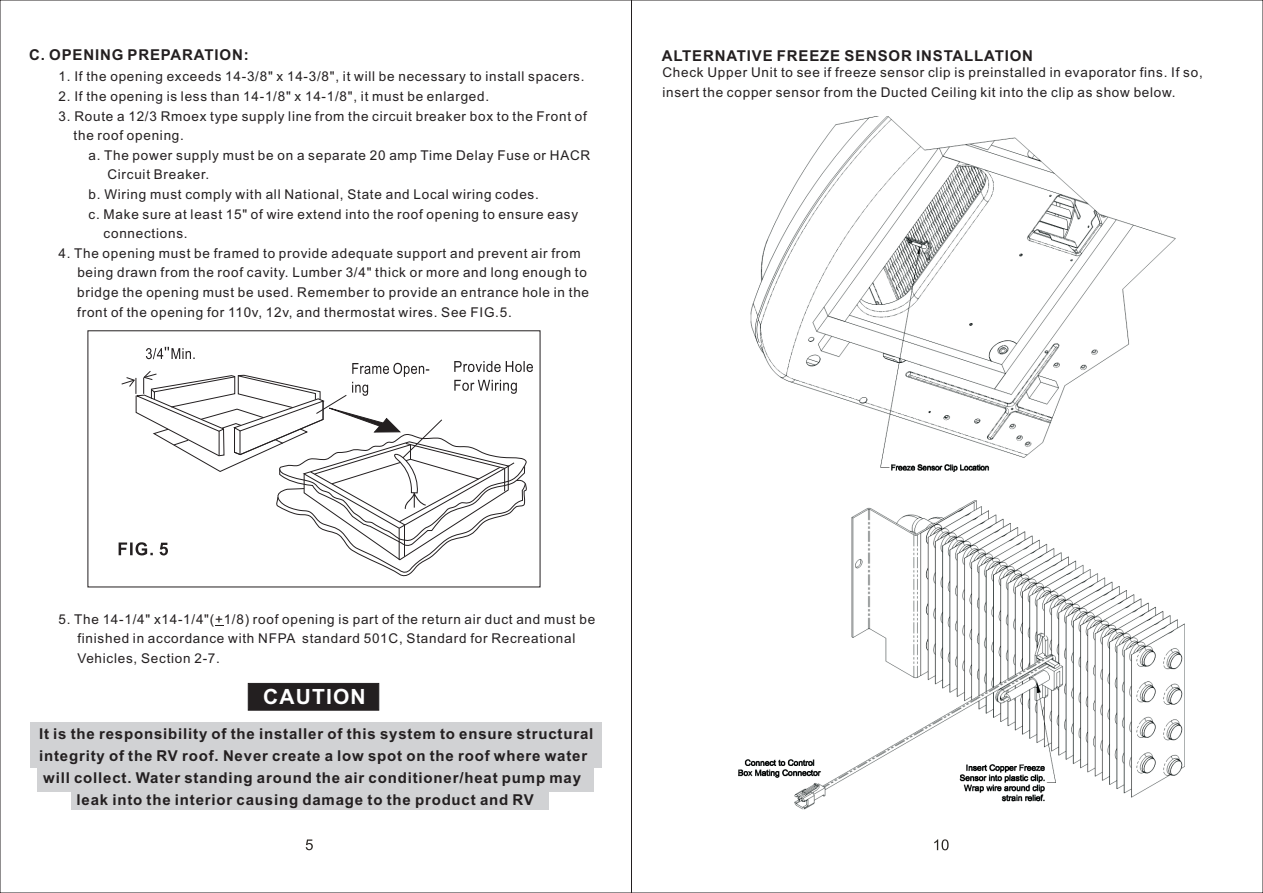
<style>
.page{position:relative;width:1263px;height:893px;background:#fff}
.page>*{position:absolute;margin:0;border:0;box-sizing:border-box;transform-origin:0 0}
.t1{font:700 21px "Arial";letter-spacing:.055em;color:#fff}
.t2{font:700 15px "Arial";letter-spacing:.055em;color:#231f20}
.t3{font:13.5px/19.6px "Arial";letter-spacing:.055em;color:#231f20}
</style>
<div class="page">
<svg style="left:119px;top:347px;width:414px;height:230px"></svg>
<div style="left:247px;top:683px;width:133px;height:28px;background:#231f20"></div>
<div style="left:30px;top:722px;width:572px;height:45px;background:#d1d2d4"></div>
<div style="left:38px;top:767px;width:556px;height:25px;background:#d1d2d4"></div>
<div style="left:71px;top:791px;width:477px;height:19px;background:#d1d2d4"></div>
<svg style="left:306px;top:839px;width:7px;height:11px"></svg>
<img style="left:750px;top:117px;width:426px;height:355px">
<img style="left:738px;top:500px;width:447px;height:310px">
<svg style="left:934px;top:839px;width:14px;height:11px"></svg>
<p class="t2" style="left:29px;top:49px;width:221px">C. OPENING PREPARATION:</p>
<p class="t3" style="left:59px;top:68px;width:527px">1. If the opening exceeds 14-3/8" x 14-3/8", it will be necessary to install spacers.</p>
<p class="t3" style="left:59px;top:88px;width:432px">2. If the opening is less than 14-1/8" x 14-1/8", it must be enlarged.</p>
<p class="t3" style="left:74px;top:107px;width:515px;text-indent:-15px">3. Route a 12/3 Rmoex type supply line from the circuit breaker box to the Front of the roof opening.</p>
<p class="t3" style="left:89px;top:146px;width:503px">a. The power supply must be on a separate 20 amp Time Delay Fuse or HACR</p>
<p class="t3" style="left:107px;top:166px;width:103px">Circuit Breaker.</p>
<p class="t3" style="left:89px;top:186px;width:452px">b. Wiring must comply with all National, State and Local wiring codes.</p>
<p class="t3" style="left:89px;top:205px;width:491px">c. Make sure at least 15" of wire extend into the roof opening to ensure easy</p>
<p class="t3" style="left:104px;top:225px;width:86px">connections.</p>
<p class="t3" style="left:77px;top:245px;width:513px;text-indent:-19px">4. The opening must be framed to provide adequate support and prevent air from being drawn from the roof cavity. Lumber 3/4" thick or more and long enough to bridge the opening must be used. Remember to provide an entrance hole in the front of the opening for 110v, 12v, and thermostat wires. See FIG.5.</p>
<p class="t2" style="left:662px;top:50px;width:373px">ALTERNATIVE FREEZE SENSOR INSTALLATION</p>
<p class="t3" style="left:662px;top:64px;width:542px">Check Upper Unit to see if freeze sensor clip is preinstalled in evaporator fins. If so, insert the copper sensor from the Ducted Ceiling kit into the clip as show below.</p>
<p class="t3" style="left:77px;top:610px;width:519px;text-indent:-19px">5. The 14-1/4" x14-1/4"(+1/8) roof opening is part of the return air duct and must be finished in accordance with NFPA standard 501C, Standard for Recreational<br>Vehicles, Section 2-7.</p>
<h1 class="t1" style="left:263px;top:689px;width:104px">CAUTION</h1>
<p class="t2" style="left:39px;top:728px;width:556px">It is the responsibility of the installer of this system to ensure structural</p>
<p class="t2" style="left:39px;top:750px;width:550px">integrity of the RV roof. Never create a low spot on the roof where water</p>
<p class="t2" style="left:43px;top:772px;width:539px">will collect. Water standing around the air conditioner/heat pump may</p>
<p class="t2" style="left:77px;top:794px;width:459px">leak into the interior causing damage to the product and RV</p>
</div>
